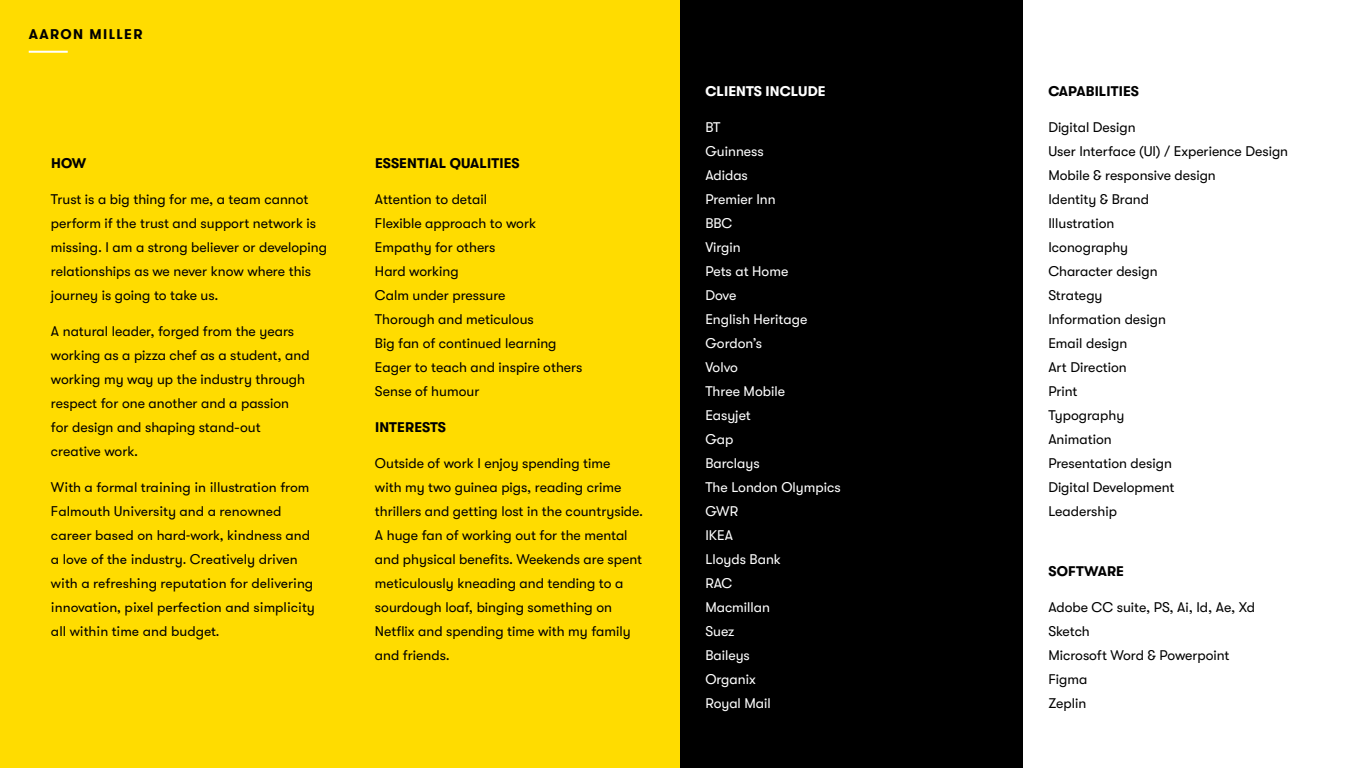
<style>
.page{position:relative;width:1366px;height:768px;background:#ffdc00}
.page>*{position:absolute;margin:0;border:0;box-sizing:border-box;transform-origin:0 0}
.t1{font:14px/24px "GT Walsheim Pro";color:#000}
.t2{font:14px/24px "GT Walsheim";color:#000}
.t3{font:14px/24px "GT Walsheim Pro";color:#fff}
.t4{font:700 14px "GT Walsheim Pro";letter-spacing:.01em;color:#000}
.t5{font:700 14px "GT Walsheim Pro";letter-spacing:.01em;color:#fff}
.t6{font:700 14px "GT Walsheim";letter-spacing:.1em;color:#000}
</style>
<div class="page">
<div style="left:1023px;top:0;width:343px;height:768px;background:#fff"></div>
<div style="left:680px;top:0;width:343px;height:768px;background:#000"></div>
<hr style="left:29px;top:51px;width:39px;height:2px;background:#fff">
<p class="t6" style="left:29px;top:25px;width:115px">AARON MILLER</p>
<p class="t4" style="left:51px;top:155px;width:37px">HOW</p>
<p class="t1" style="left:51px;top:187px;width:278px">Trust is a big thing for me, a team cannot perform if the trust and support network is missing. I am a strong believer or developing relationships as we never know where this journey is going to take us.</p>
<p class="t1" style="left:51px;top:319px;width:260px">A natural leader, forged from the years working as a pizza chef as a student, and working my way up the industry through respect for one another and a passion for design and shaping stand-out creative work.</p>
<p class="t2" style="left:51px;top:475px;width:265px">With a formal training in illustration from Falmouth University and a renowned career based on hard-work, kindness and a love of the industry. Creatively driven with a refreshing reputation for delivering innovation, pixel perfection and simplicity all within time and budget.</p>
<p class="t4" style="left:375px;top:155px;width:146px">ESSENTIAL QUALITIES</p>
<p class="t1" style="left:375px;top:187px;width:209px">Attention to detail<br>Flexible approach to work<br>Empathy for others<br>Hard working<br>Calm under pressure<br>Thorough and meticulous<br>Big fan of continued learning<br>Eager to teach and inspire others<br>Sense of humour</p>
<p class="t4" style="left:375px;top:419px;width:73px">INTERESTS</p>
<p class="t1" style="left:375px;top:451px;width:270px">Outside of work I enjoy spending time<br>with my two guinea pigs, reading crime thrillers and getting lost in the countryside.<br>A huge fan of working out for the mental and physical benefits. Weekends are spent meticulously kneading and tending to a sourdough loaf, binging something on Netflix and spending time with my family and friends.</p>
<p class="t5" style="left:705px;top:83px;width:122px">CLIENTS INCLUDE</p>
<p class="t3" style="left:705px;top:115px;width:137px">BT<br>Guinness<br>Adidas<br>Premier Inn<br>BBC<br>Virgin<br>Pets at Home<br>Dove<br>English Heritage<br>Gordon’s<br>Volvo<br>Three Mobile<br>Easyjet<br>Gap<br>Barclays<br>The London Olympics<br>GWR<br>IKEA<br>Lloyds Bank<br>RAC<br>Macmillan<br>Suez<br>Baileys<br>Organix<br>Royal Mail</p>
<p class="t4" style="left:1048px;top:83px;width:92px">CAPABILITIES</p>
<p class="t1" style="left:1048px;top:115px;width:241px">Digital Design<br>User Interface (UI) / Experience Design<br>Mobile &amp; responsive design<br>Identity &amp; Brand<br>Illustration<br>Iconography<br>Character design<br>Strategy<br>Information design<br>Email design<br>Art Direction<br>Print<br>Typography<br>Animation<br>Presentation design<br>Digital Development<br>Leadership</p>
<p class="t4" style="left:1048px;top:563px;width:77px">SOFTWARE</p>
<p class="t1" style="left:1048px;top:595px;width:208px">Adobe CC suite, PS, Ai, Id, Ae, Xd<br>Sketch<br>Microsoft Word &amp; Powerpoint<br>Figma<br>Zeplin</p>
</div>
